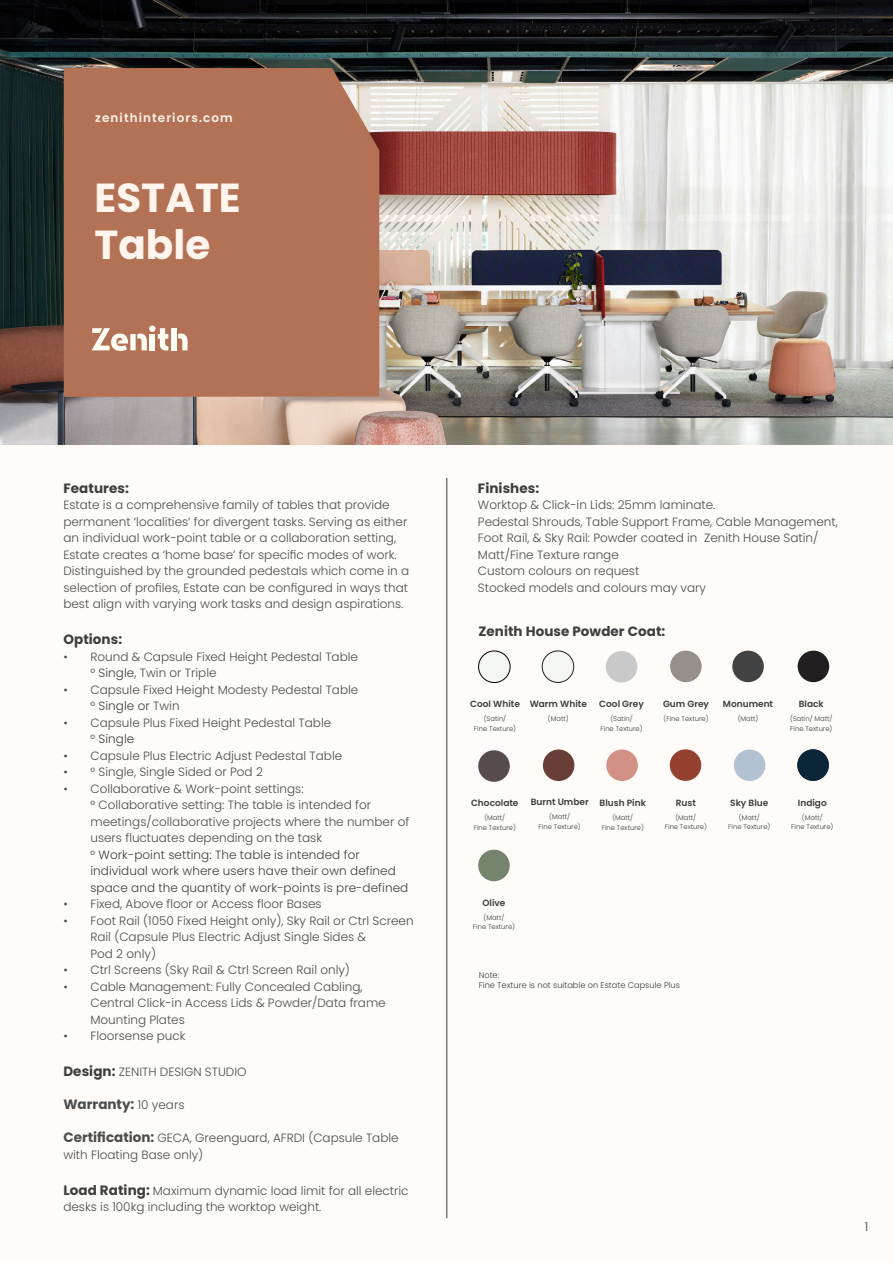
<style>
.page{position:relative;width:893px;height:1263px;background:#fffbf8}
.page>*{position:absolute;margin:0;border:0;box-sizing:border-box;transform-origin:0 0}
.PRODUCT_NAME{font:700 40.5px "Poppins";color:#fff5ed}
.COPY{font:700 13.5px "Poppins";letter-spacing:.005em;color:#3e3e3f}
.COPY-2{font:700 13.5px "Poppins";color:#4b4c4d}
.COPY-3{font:300 12px/16.5px "Poppins";color:#4b4c4d}
.WEBSITE_TOP_LEFT{font:600 12px "Poppins";letter-spacing:.09em;color:#fdf3eb}
.t1{font:300 12px "Poppins";color:#312f30}
.COLOURS_SPECS{font:600 9px "Poppins";color:#3e3e3f}
.COLOURS_SPECS-2{font:300 8.25px "Poppins";color:#3e3e3f}
.COLOURS_SPECS-3{font:300 6.75px/9.8px "Poppins";color:#3e3e3f;text-align:center}
.s1{color:#3e3e3f}
.s2{font-weight:700;font-size:13.5px;color:#3e3e3f}
.s3{font-weight:300;font-size:12px}
.s4{font-weight:700;font-size:13.5px}
</style>
<div class="page">
<hr style="left:447px;top:478px;width:1px;height:740px;background:#3e3e3f">
<img style="left:0;top:0;width:893px;height:444px">
<div style="left:64px;top:68px;width:315px;height:329px;background:#b37256"></div>
<div style="left:150px;top:334px;width:5px;height:16px;background:#fffef4"></div>
<div style="left:149px;top:326px;width:7px;height:6px;background:#fffef4;border-radius:50%"></div>
<svg style="left:158px;top:328px;width:10px;height:23px"></svg>
<div style="left:171px;top:328px;width:5px;height:22px;background:#fffef4"></div>
<svg style="left:178px;top:333px;width:9px;height:17px"></svg>
<svg style="left:92px;top:328px;width:55px;height:23px"></svg>
<div style="left:478px;top:850px;width:32px;height:31px;background:#74836e;border-radius:50%"></div>
<div style="left:543px;top:749px;width:31px;height:32px;background:#693e38;border-radius:50%"></div>
<div style="left:798px;top:651px;width:31px;height:31px;background:#231f20;border-radius:50%"></div>
<div style="left:606px;top:651px;width:31px;height:31px;background:#c9c9c9;border-radius:50%"></div>
<div style="left:542px;top:651px;width:32px;height:31px;background:#f4f6f3;border-radius:50%"></div>
<div style="left:542px;top:651px;width:32px;height:31px;border:1px solid #231f20;border-radius:50%"></div>
<div style="left:479px;top:651px;width:31px;height:31px;background:#f4f6f3;border-radius:50%"></div>
<div style="left:479px;top:651px;width:31px;height:31px;border:1px solid #000;border-radius:50%"></div>
<div style="left:606px;top:749px;width:32px;height:32px;background:#d39185;border-radius:50%"></div>
<div style="left:734px;top:749px;width:31px;height:32px;background:#b2c2d2;border-radius:50%"></div>
<div style="left:478px;top:750px;width:32px;height:32px;background:#564c4b;border-radius:50%"></div>
<div style="left:670px;top:749px;width:31px;height:32px;background:#94412f;border-radius:50%"></div>
<div style="left:797px;top:749px;width:32px;height:32px;background:#0b2539;border-radius:16px"></div>
<div style="left:732px;top:651px;width:32px;height:31px;background:#424242;border-radius:50%"></div>
<div style="left:670px;top:651px;width:32px;height:31px;background:#95908c;border-radius:16px"></div>
<p class="WEBSITE_TOP_LEFT" style="left:95px;top:111px;width:139px">zenithinteriors.com</p>
<p class="PRODUCT_NAME" style="left:94px;top:174px;width:148px">ESTATE</p>
<p class="PRODUCT_NAME" style="left:94px;top:221px;width:117px">Table</p>
<p class="COPY" style="left:63px;top:480px;width:67px">Features:</p>
<p class="COPY-3" style="left:63px;top:497px;width:347px">Estate is a comprehensive family of tables that provide permanent ‘localities’ for divergent tasks. Serving as either an individual work-point table or a collaboration setting, Estate creates a ‘home base’ for specific modes of work.<br>Distinguished by the grounded pedestals which come in a selection of profiles, Estate can be configured in ways that best align with varying work tasks and design aspirations.</p>
<p class="COPY" style="left:63px;top:631px;width:60px">Options:</p>
<p class="COPY-3" style="left:90px;top:648px;width:269px;text-indent:-27px">• Round &amp; Capsule Fixed Height Pedestal Table <span class="s1">° Single,</span> Twin or Triple</p>
<p class="COPY-3" style="left:90px;top:681px;width:269px;text-indent:-27px">• Capsule Fixed Height Modesty Pedestal Table <span class="s1">° Single or</span> Twin</p>
<p class="COPY-3" style="left:90px;top:714px;width:242px;text-indent:-27px">• Capsule Plus Fixed Height Pedestal Table <span class="s1">° Single</span></p>
<p class="COPY-3" style="left:63px;top:747px;width:280px">• Capsule Plus Electric Adjust Pedestal Table</p>
<p class="COPY-3" style="left:63px;top:764px;width:201px">• <span class="s1">°</span> Single, Single Sided or Pod 2</p>
<p class="COPY-3" style="left:90px;top:780px;width:320px;text-indent:-27px">• Collaborative &amp; Work-point settings:<br><span class="s1">°</span> Collaborative setting: The table is intended for meetings/collaborative projects where the number of users fluctuates depending on the task<br><span class="s1">° Work-point setting: The table is intended for individual work where users have their own defined space and the quantity of work-points is pre-defined</span></p>
<p class="COPY-3" style="left:63px;top:896px;width:260px">• Fixed, Above floor or Access floor Bases</p>
<p class="COPY-3" style="left:90px;top:912px;width:325px;text-indent:-27px">• Foot Rail (1050 Fixed Height only), Sky Rail or Ctrl Screen<br>Rail (Capsule Plus Electric Adjust Single Sides &amp;<br>Pod 2 only)</p>
<p class="COPY-3" style="left:63px;top:962px;width:288px">• Ctrl Screens (Sky Rail &amp; Ctrl Screen Rail only)</p>
<p class="COPY-3" style="left:90px;top:978px;width:297px;text-indent:-27px">• Cable Management: Fully Concealed Cabling,<br>Central Click-in Access Lids &amp; Powder/Data frame<br>Mounting Plates</p>
<p class="COPY-3" style="left:63px;top:1028px;width:124px">• Floorsense puck</p>
<p class="COPY-3" style="left:63px;top:1064px;width:185px"><span class="s2">Design:</span> ZENITH DESIGN STUDIO</p>
<p class="COPY-2" style="left:63px;top:1096px;width:123px">Warranty: <span class="s3">10 years</span></p>
<p class="COPY-3" style="left:63px;top:1130px;width:337px"><span class="s4">Certification:</span> GECA, Greenguard, AFRDI (Capsule Table with Floating Base only)</p>
<p class="COPY-3" style="left:63px;top:1182px;width:347px"><span class="s2">Load Rating:</span> Maximum dynamic load limit for all electric desks is 100kg including the worktop weight.</p>
<p class="COPY" style="left:478px;top:480px;width:63px">Finishes:</p>
<p class="COPY-3" style="left:478px;top:497px;width:361px">Worktop &amp; Click-in Lids: 25mm laminate.<br>Pedestal Shrouds, Table Support Frame, Cable Management, Foot Rail, &amp; Sky Rail: Powder coated in Zenith House Satin/ Matt/Fine Texture range</p>
<p class="COPY-3" style="left:478px;top:563px;width:163px">Custom colours on request</p>
<p class="COPY-3" style="left:478px;top:579px;width:230px">Stocked models and colours may vary</p>
<p class="COPY" style="left:478px;top:623px;width:188px">Zenith House Powder Coat:</p>
<p class="COLOURS_SPECS" style="left:470px;top:698px;width:51px">Cool White</p>
<p class="COLOURS_SPECS-3" style="left:474px;top:714px;width:44px">(Satin/<br>Fine Texture)</p>
<p class="COLOURS_SPECS" style="left:530px;top:698px;width:59px">Warm White</p>
<p class="COLOURS_SPECS-3" style="left:548px;top:713px;width:22px">(Matt)</p>
<p class="COLOURS_SPECS" style="left:599px;top:698px;width:46px">Cool Grey</p>
<p class="COLOURS_SPECS-3" style="left:600px;top:714px;width:44px">(Satin/<br>Fine Texture)</p>
<p class="COLOURS_SPECS" style="left:663px;top:698px;width:47px">Gum Grey</p>
<p class="COLOURS_SPECS-3" style="left:663px;top:714px;width:46px">(Fine Texture)</p>
<p class="COLOURS_SPECS" style="left:723px;top:698px;width:52px">Monument</p>
<p class="COLOURS_SPECS-3" style="left:738px;top:713px;width:22px">(Matt)</p>
<p class="COLOURS_SPECS" style="left:799px;top:698px;width:27px">Black</p>
<p class="COLOURS_SPECS-3" style="left:790px;top:714px;width:44px;text-align:left">(Satin/ Matt/<br>Fine Texture)</p>
<p class="COLOURS_SPECS" style="left:471px;top:798px;width:49px">Chocolate</p>
<p class="COLOURS_SPECS-3" style="left:474px;top:813px;width:44px">(Matt/<br>Fine Texture)</p>
<p class="COLOURS_SPECS" style="left:531px;top:797px;width:59px">Burnt Umber</p>
<p class="COLOURS_SPECS-3" style="left:539px;top:812px;width:44px">(Matt/<br>Fine Texture)</p>
<p class="COLOURS_SPECS" style="left:600px;top:797px;width:48px">Blush Pink</p>
<p class="COLOURS_SPECS-3" style="left:602px;top:812px;width:44px">(Matt/<br>Fine Texture)</p>
<p class="COLOURS_SPECS" style="left:676px;top:797px;width:22px">Rust</p>
<p class="COLOURS_SPECS-3" style="left:665px;top:812px;width:44px">(Matt/<br>Fine Texture)</p>
<p class="COLOURS_SPECS" style="left:730px;top:797px;width:40px">Sky Blue</p>
<p class="COLOURS_SPECS-3" style="left:728px;top:812px;width:44px">(Matt/<br>Fine Texture)</p>
<p class="COLOURS_SPECS" style="left:798px;top:797px;width:30px">Indigo</p>
<p class="COLOURS_SPECS-3" style="left:791px;top:812px;width:44px">(Matt/<br>Fine Texture)</p>
<p class="COLOURS_SPECS" style="left:482px;top:897px;width:25px">Olive</p>
<p class="COLOURS_SPECS-3" style="left:473px;top:912px;width:44px">(Matt/<br>Fine Texture)</p>
<p class="COLOURS_SPECS-2" style="left:479px;top:970px;width:22px">Note:</p>
<p class="COLOURS_SPECS-2" style="left:479px;top:980px;width:203px">Fine Texture is not suitable on Estate Capsule Plus</p>
<p class="t1" style="left:865px;top:1220px;width:5px">1</p>
</div>
